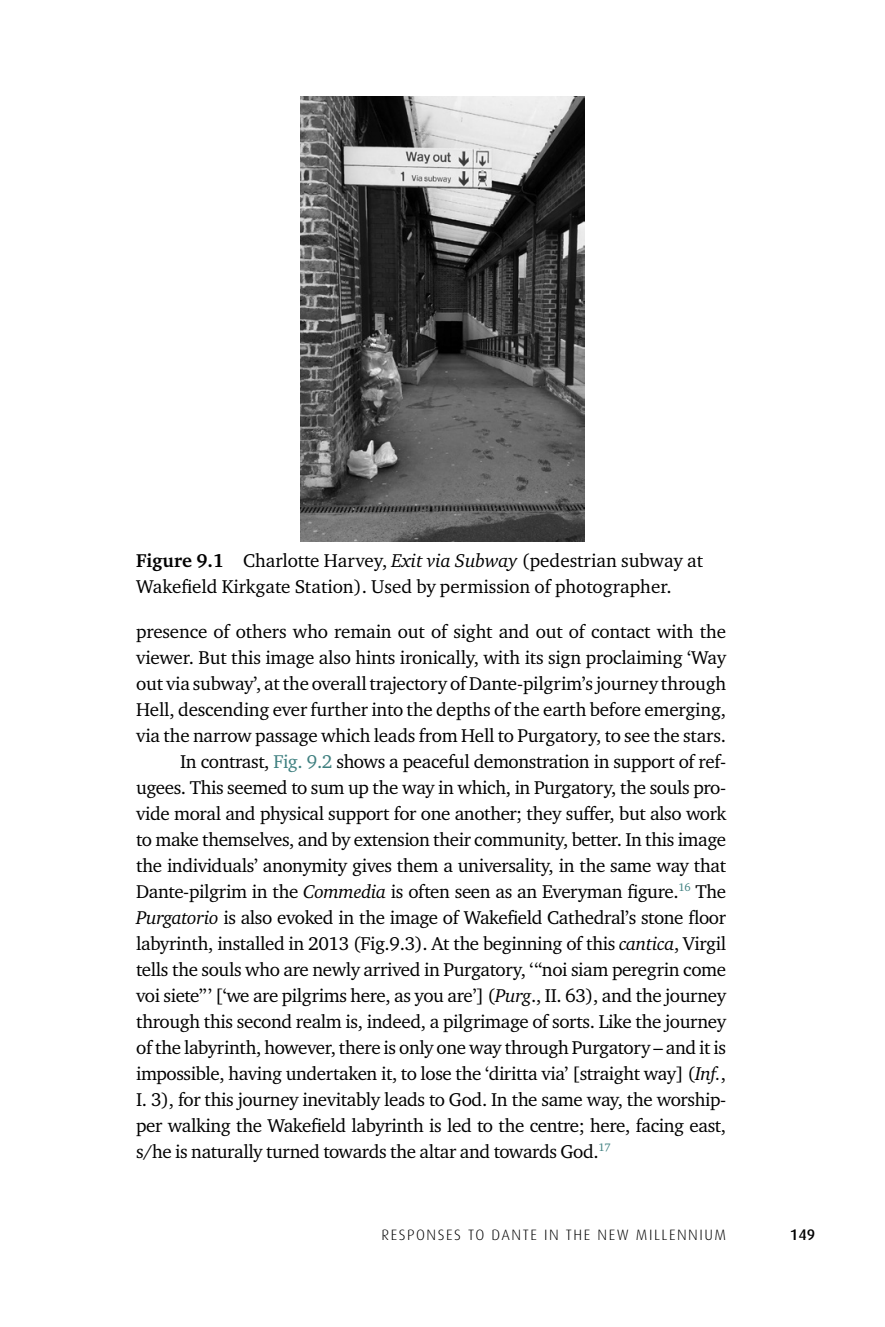
<style>
.page{position:relative;width:885px;height:1327px;background:#fff}
.page>*{position:absolute;margin:0;border:0;box-sizing:border-box;transform-origin:0 0}
.TX{font:19px/26px "Charter ITC Std";letter-spacing:-.02em;color:#000;text-align:justify}
.Fig_Caption{font:19px/26px "Charter ITC Std";color:#000}
.t1{font:500 15.4px "Dax";color:#000}
.t2{font:300 15px "Dax";letter-spacing:.1em;color:#000}
.s1{font-weight:700}
.s2{font-style:italic}
.s3{color:#3f8080}
</style>
<div class="page">
<img style="left:300px;top:96px;width:284px;height:445px">
<p class="Fig_Caption" style="left:136px;top:547px;width:568px"><span class="s1">Figure 9.1</span> Charlotte Harvey, <span class="s2">Exit via Subway</span> (pedestrian subway at<br>Wakefield Kirkgate Station). Used by permission of photographer.</p>
<p class="TX" style="left:136px;top:618px;width:591px">presence of others who remain out of sight and out of contact with the viewer. But this image also hints ironically, with its sign proclaiming ‘Way out via subway’, at the overall trajectory of Dante-pilgrim’s journey through Hell, descending ever further into the depths of the earth before emerging, via the narrow passage which leads from Hell to Purgatory, to see the stars.</p>
<p class="TX" style="left:136px;top:748px;width:591px;text-indent:44px">In contrast, <span class="s3">Fig. 9.2</span> shows a peaceful demonstration in support of ref&shy;ugees. This seemed to sum up the way in which, in Purgatory, the souls pro&shy;vide moral and physical support for one another; they suffer, but also work to make themselves, and by extension their community, better. In this image the individuals’ anonymity gives them a universality, in the same way that Dante-pilgrim in the <span class="s2">Commedia</span> is often seen as an Everyman figure.<sup>16</sup> The <span class="s2">Purgatorio</span> is also evoked in the image of Wakefield Cathedral’s stone floor labyrinth, installed in 2013 (Fig.9.3). At the beginning of this <span class="s2">cantica</span>, Virgil tells the souls who are newly arrived in Purgatory, ‘“noi siam peregrin come voi siete”’ [‘we are pilgrims here, as you are’] (<span class="s2">Purg</span>., II. 63), and the journey through this second realm is, indeed, a pilgrimage of sorts. Like the journey of the labyrinth, however, there is only one way through Purgatory – and it is impossible, having undertaken it, to lose the ‘diritta via’ [straight way] (<span class="s2">Inf.</span>, I. 3), for this journey inevitably leads to God. In the same way, the worship&shy;per walking the Wakefield labyrinth is led to the centre; here, facing east, s/he is naturally turned towards the altar and towards God.<sup>17</sup></p>
<p class="t2" style="left:381px;top:1225px;width:19px">RESPONSES</p>
<p class="t2" style="left:468px;top:1225px;width:43px">TO DANTE</p>
<p class="t2" style="left:544px;top:1225px;width:31px">IN THE</p>
<p class="t2" style="left:597px;top:1225px;width:61px">NEW MILLENNIUM</p>
<p class="t1" style="left:789px;top:1225px;width:27px">149</p>
</div>
